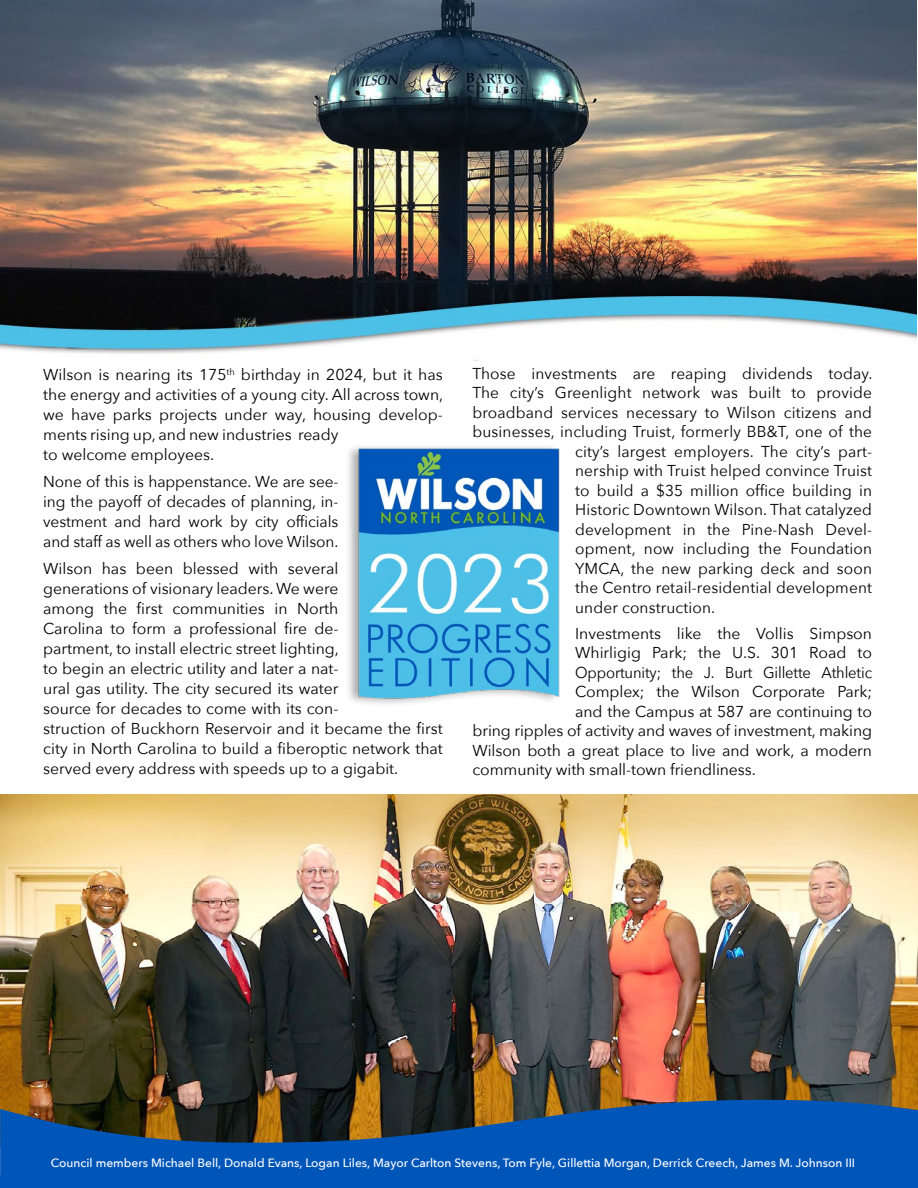
<style>
.page{position:relative;width:918px;height:1188px;background:#fff}
.page>*{position:absolute;margin:0;border:0;box-sizing:border-box;transform-origin:0 0}
.t1{font:15.75px/20px "Avenir Next";color:#000}
.t2{font:15.75px "Avenir Next";color:#000;scale:.94 1}
.t3{font:500 12px "Avenir Next";color:#fff}
</style>
<div class="page">
<img style="left:0;top:794px;width:918px;height:305px">
<img style="left:0;top:0;width:917px;height:361px">
<div style="left:345px;top:443px;width:216px;height:265px;background:#000;opacity:.33"></div>
<img style="left:359px;top:447px;width:202px;height:254px">
<svg style="left:0;top:1099px;width:918px;height:77px;background:#174e89"></svg>
<div style="left:0;top:1176px;width:918px;height:12px;background:#0056b8"></div>
<p class="t1" style="left:43px;top:364px;width:402px">Wilson is nearing its 175<sup>th</sup> birthday in 2024, but it has the energy and activities of a young city. All across town, we have parks projects under way, housing develop&shy;ments rising up, and new industries ready<br>to welcome employees.</p>
<p class="t1" style="left:43px;top:471px;width:297px;text-align:justify">None of this is happenstance. We are see&shy;ing the payoff of decades of planning, in&shy;vestment and hard work by city officials and staff as well as others who love Wilson.</p>
<p class="t1" style="left:43px;top:558px;width:401px">Wilson has been blessed with several<br>generations of visionary leaders. We were<br>among the first communities in North<br>Carolina to form a professional fire de-<br>partment, to install electric street lighting,<br>to begin an electric utility and later a nat-<br>ural gas utility. The city secured its water<br>source for decades to come with its con-<br>struction of Buckhorn Reservoir and it became the first city in North Carolina to build a fiberoptic network that served every address with speeds up to a gigabit.</p>
<p class="t1" style="left:472px;top:363px;width:402px">Those investments are reaping dividends today.</p>
<p class="t1" style="left:472px;top:382px;width:401px">The city’s Greenlight network was built to provide</p>
<p class="t1" style="left:472px;top:402px;width:401px">broadband services necessary to Wilson citizens and</p>
<p class="t1" style="left:472px;top:421px;width:401px">businesses, including Truist, formerly BB&amp;T, one of the</p>
<p class="t1" style="left:575px;top:441px;width:298px">city’s largest employers. The city’s part-</p>
<p class="t1" style="left:575px;top:460px;width:298px">nership with Truist helped convince Truist</p>
<p class="t1" style="left:575px;top:480px;width:298px">to build a $35 million office building in</p>
<p class="t1" style="left:575px;top:499px;width:298px">Historic Downtown Wilson. That catalyzed</p>
<p class="t1" style="left:575px;top:519px;width:298px">development in the Pine-Nash Devel-</p>
<p class="t1" style="left:575px;top:538px;width:298px">opment, now including the Foundation</p>
<p class="t1" style="left:575px;top:558px;width:298px">YMCA, the new parking deck and soon</p>
<p class="t1" style="left:575px;top:577px;width:298px">the Centro retail-residential development</p>
<p class="t1" style="left:575px;top:597px;width:142px">under construction.</p>
<p class="t1" style="left:575px;top:623px;width:298px">Investments like the Vollis Simpson</p>
<p class="t1" style="left:575px;top:642px;width:298px">Whirligig Park; the U.S. 301 Road to</p>
<p class="t2" style="left:575px;top:659px;width:317px">Opportunity; the J. Burt Gillette Athletic</p>
<p class="t1" style="left:575px;top:681px;width:298px">Complex; the Wilson Corporate Park;</p>
<p class="t1" style="left:575px;top:701px;width:298px">and the Campus at 587 are continuing to</p>
<p class="t1" style="left:472px;top:720px;width:401px">bring ripples of activity and waves of investment, making</p>
<p class="t1" style="left:472px;top:740px;width:401px">Wilson both a great place to live and work, a modern</p>
<p class="t1" style="left:472px;top:759px;width:285px">community with small-town friendliness.</p>
<p class="t3" style="left:51px;top:1152px;width:806px">Council members Michael Bell, Donald Evans, Logan Liles, Mayor Carlton Stevens, Tom Fyle, Gillettia Morgan, Derrick Creech, James M. Johnson III</p>
</div>
